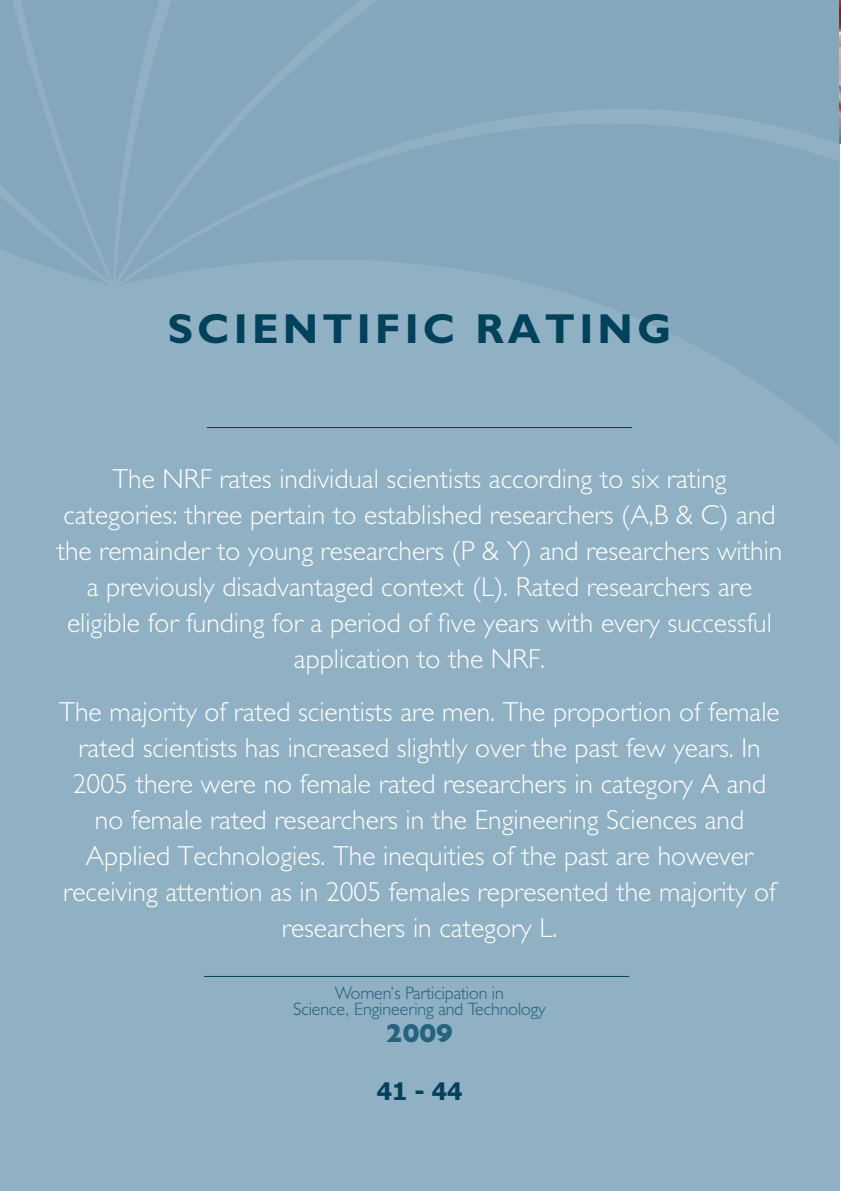
<style>
.page{position:relative;width:841px;height:1191px;background:#fff}
.page>*{position:absolute;margin:0;border:0;box-sizing:border-box;transform-origin:0 0}
.t1{font:700 42px "M Gill Sans";letter-spacing:.1em;color:#00415b}
.t2{font:300 27.6px/36px "M Gill Sans";color:#fff;text-align:center}
.t3{font:800 26px "Humanist 521 BT";color:#25637e}
.t4{font:700 24px "Tahoma";color:#00415b}
.t5{font:300 18px/16px "Humanist 521 BT";color:#25637e;text-align:center}
</style>
<div class="page">
<div style="left:0;top:0;width:839px;height:1191px;background:#90b0c3"></div>
<div style="left:637px;top:0;width:201px;height:30px;background:#84a7bb"></div>
<svg style="left:206px;top:30px;width:633px;height:414px"></svg>
<hr style="left:207px;top:427px;width:425px;height:1px;background:#00415b">
<hr style="left:204px;top:976px;width:425px;height:1px;background:#00415b">
<svg style="left:0;top:0;width:637px;height:286px"></svg>
<svg style="left:838px;top:0;width:3px;height:144px"></svg>
<svg style="left:839px;top:505px;width:1px;height:686px"></svg>
<h1 class="t1" style="left:168px;top:306px;width:505px">SCIENTIFIC RATING</h1>
<p class="t2" style="left:57px;top:461px;width:727px">The NRF rates individual scientists according to six rating categories: three pertain to established researchers (A,B &amp; C) and the remainder to young researchers (P &amp; Y) and researchers within a previously disadvantaged context (L). Rated researchers are eligible for funding for a period of five years with every successful application to the NRF.</p>
<p class="t2" style="left:59px;top:694px;width:722px">The majority of rated scientists are men. The proportion of female rated scientists has increased slightly over the past few years. In 2005 there were no female rated researchers in category A and no female rated researchers in the Engineering Sciences and Applied Technologies. The inequities of the past are however receiving attention as in 2005 females represented the majority of researchers in category L.</p>
<p class="t5" style="left:293px;top:985px;width:254px">Women’s Participation in<br>Science, Engineering and Technology</p>
<p class="t3" style="left:386px;top:1016px;width:69px">2009</p>
<p class="t4" style="left:377px;top:1076px;width:87px">41 - 44</p>
</div>
